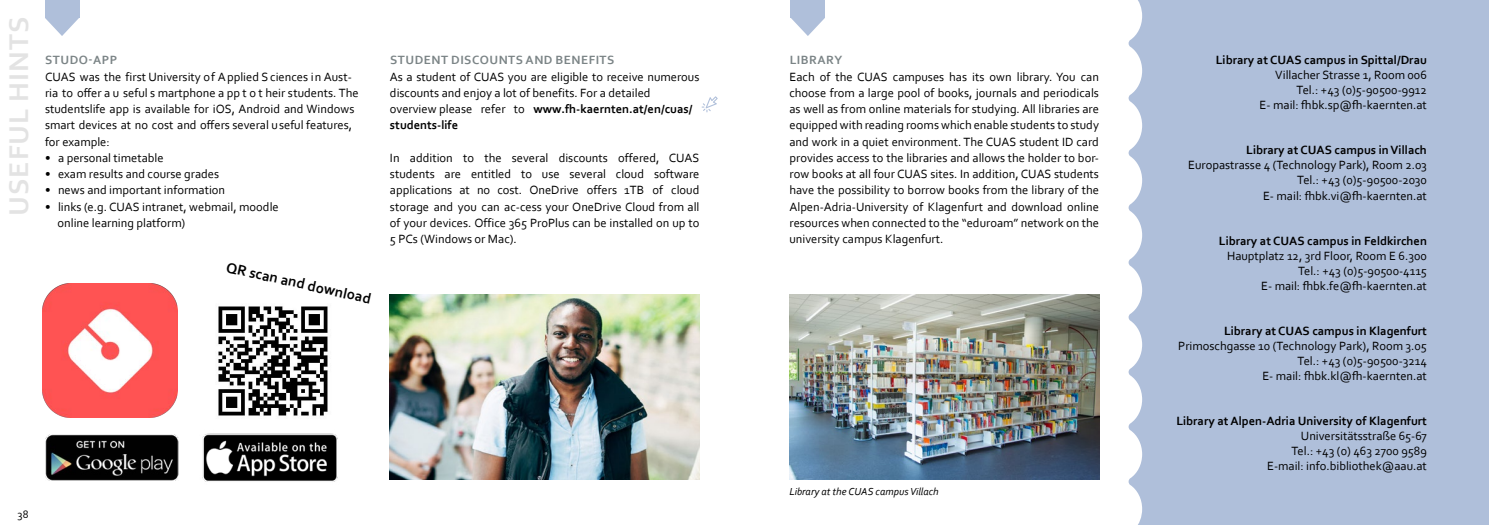
<style>
.page{position:relative;width:1489px;height:525px;background:#fff}
.page>*{position:absolute;margin:0;border:0;box-sizing:border-box;transform-origin:0 0}
.t1{font:700 28.38px "Corbel";letter-spacing:.04em;color:#e3e3e3}
.t2{font:700 15px "Corbel";color:#000}
.t3{font:12.5px/16.2px "Corbel";color:#000;text-align:right}
.t4{font:700 12.5px "Corbel";color:#000}
.t5{font:700 12.5px "Corbel";letter-spacing:.04em;color:#7b8486}
.t6{font:11.25px "Corbel";color:#000}
.t7{font:italic 10.62px "Corbel";color:#000}
.s1{font-weight:700}
</style>
<div class="page">
<div style="left:1128px;top:0;width:360px;height:524px;background:#afbfda"></div>
<img style="left:45px;top:434px;width:134px;height:46px">
<img style="left:202px;top:433px;width:136px;height:49px">
<img style="left:789px;top:295px;width:309px;height:184px">
<img style="left:390px;top:295px;width:309px;height:184px">
<svg style="left:701px;top:96px;width:16px;height:16px"></svg>
<div style="left:790px;top:0;width:34px;height:18px;background:#afbfda"></div>
<svg style="left:791px;top:18px;width:33px;height:18px"></svg>
<div style="left:45px;top:0;width:34px;height:18px;background:#afbfda"></div>
<svg style="left:45px;top:18px;width:34px;height:18px"></svg>
<img style="left:43px;top:283px;width:134px;height:134px">
<img style="left:218px;top:306px;width:110px;height:110px">
<h1 class="t1" style="left:1px;top:216px;width:201px;rotate:-90deg">USEFUL HINTS</h1>
<p class="t5" style="left:45px;top:52px;width:74px">STUDO-APP</p>
<p class="t3" style="left:45px;top:68px;width:315px;text-align:left">CUAS was the first University of Applied Sciences in Aust&shy;ria to offer a u seful s martphone a pp t o t heir students. The studentslife app is available for iOS, Android and Windows smart devices at no cost and offers several useful features, for example:</p>
<p class="t3" style="left:45px;top:149px;width:120px">• a personal timetable</p>
<p class="t3" style="left:45px;top:165px;width:176px">• exam results and course grades</p>
<p class="t3" style="left:45px;top:182px;width:182px">• news and important information</p>
<p class="t3" style="left:57px;top:198px;width:223px;text-align:left;text-indent:-12px">• links (e.g. CUAS intranet, webmail, moodle online learning platform)</p>
<p class="t2" style="left:229px;top:257px;width:149px;rotate:13deg">QR scan and download</p>
<p class="t5" style="left:390px;top:52px;width:226px">STUDENT DISCOUNTS AND BENEFITS</p>
<p class="t3" style="left:390px;top:68px;width:311px;text-align:left">As a student of CUAS you are eligible to receive numerous discounts and enjoy a lot of benefits. For a detailed overview please refer to <span class="s1">www.fh-kaernten.at/en/cuas/ students-life</span></p>
<p class="t3" style="left:390px;top:149px;width:311px;text-align:justify">In addition to the several discounts offered, CUAS students are entitled to use several cloud software applications at no cost. OneDrive offers 1TB of cloud storage and you can ac-cess your OneDrive Cloud from all of your devices. Office 365 ProPlus can be installed on up to 5 PCs (Windows or Mac).</p>
<p class="t6" style="left:18px;top:507px;width:12px">38</p>
<p class="t5" style="left:789px;top:52px;width:54px">LIBRARY</p>
<p class="t3" style="left:789px;top:68px;width:311px;text-align:justify">Each of the CUAS campuses has its own library. You can choose from a large pool of books, journals and periodicals as well as from online materials for studying. All libraries are equipped with reading rooms which enable students to study and work in a quiet environment. The CUAS student ID card provides access to the libraries and allows the holder to bor&shy;row books at all four CUAS sites. In addition, CUAS students have the possibility to borrow books from the library of the Alpen-Adria-University of Klagenfurt and download online resources when connected to the “eduroam” network on the university campus Klagenfurt.</p>
<p class="t7" style="left:789px;top:484px;width:151px">Library at the CUAS campus Villach</p>
<p class="t4" style="left:1215px;top:52px;width:212px">Library at CUAS campus in Spittal/Drau</p>
<p class="t3" style="left:1259px;top:67px;width:169px;line-height:15px">Villacher Strasse 1, Room 006<br>Tel.: +43 (0)5-90500-9912<br>E- mail: fhbk.sp@fh-kaernten.at</p>
<p class="t4" style="left:1246px;top:142px;width:182px">Library at CUAS campus in Villach</p>
<p class="t3" style="left:1188px;top:157px;width:240px;line-height:15px">Europastrasse 4 (Technology Park), Room 2.03<br>Tel.: +43 (0)5-90500-2030<br>E- mail: fhbk.vi@fh-kaernten.at</p>
<p class="t4" style="left:1218px;top:232px;width:209px">Library at CUAS campus in Feldkirchen</p>
<p class="t3" style="left:1226px;top:247px;width:201px;line-height:15px">Hauptplatz 12, 3rd Floor, Room E 6.300<br>Tel.: +43 (0)5-90500-4115<br>E- mail: fhbk.fe@fh-kaernten.at</p>
<p class="t4" style="left:1223px;top:322px;width:204px">Library at CUAS campus in Klagenfurt</p>
<p class="t3" style="left:1178px;top:337px;width:250px;line-height:15px">Primoschgasse 10 (Technology Park), Room 3.05<br>Tel.: +43 (0)5-90500-3214<br>E- mail: fhbk.kl@fh-kaernten.at</p>
<p class="t4" style="left:1176px;top:412px;width:252px">Library at Alpen-Adria University of Klagenfurt</p>
<p class="t3" style="left:1266px;top:427px;width:161px;line-height:15px">Universitätsstraße 65-67<br>Tel.: +43 (0) 463 2700 9589<br>E-mail: info.bibliothek@aau.at</p>
</div>
